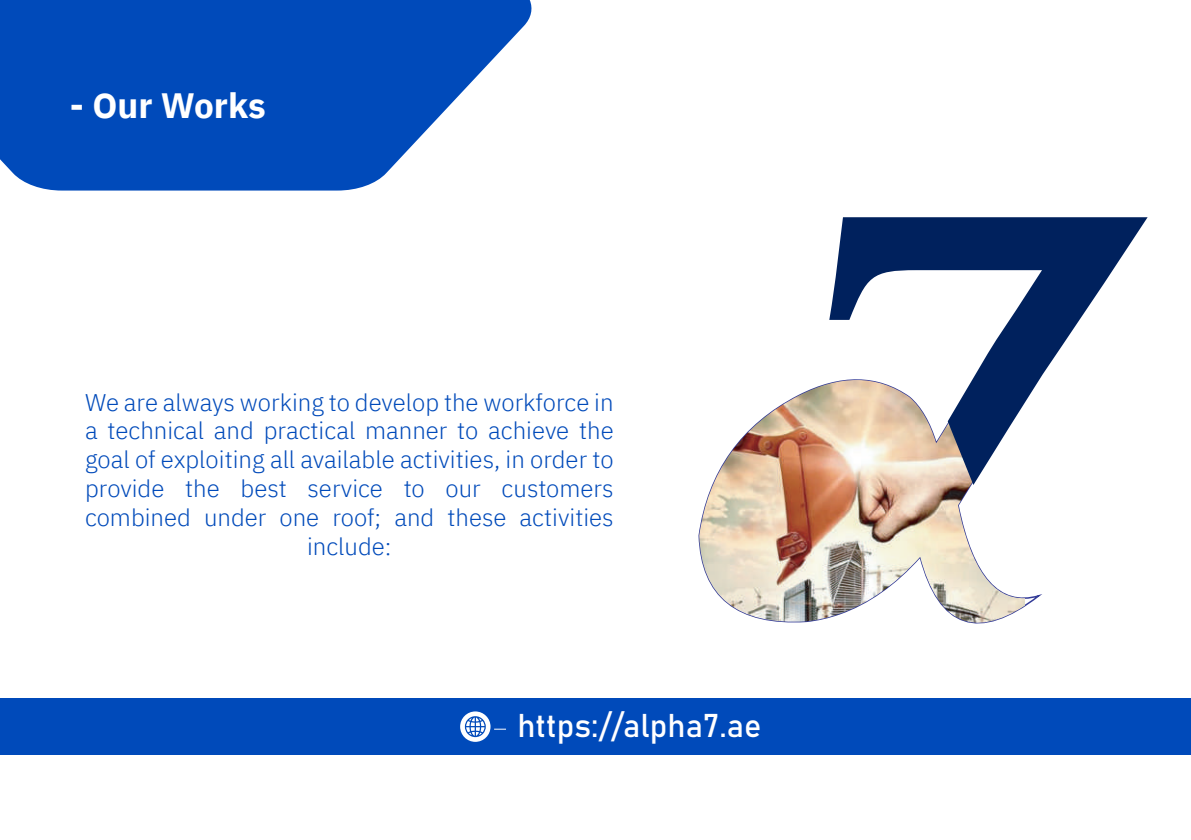
<style>
.page{position:relative;width:1191px;height:840px;background:#fff}
.page>*{position:absolute;margin:0;border:0;box-sizing:border-box;transform-origin:0 0}
.t1{font:700 35px "IBM Plex Sans Arabic";color:#fff}
.t2{font:32.6px "Bahnschrift";color:#fff}
.t3{font:300 24px/28.8px "IBM Plex Sans Arabic";color:#004aba;text-align:center}
</style>
<div class="page">
<div style="left:0;top:698px;width:1191px;height:56px;background:#004aba"></div>
<svg style="left:0;top:0;width:532px;height:190px;background:#2464c3"></svg>
<img style="left:699px;top:383px;width:326px;height:241px">
<svg style="left:829px;top:217px;width:318px;height:267px"></svg>
<svg style="left:460px;top:711px;width:30px;height:30px"></svg>
<svg style="left:465px;top:715px;width:21px;height:21px"></svg>
<h1 class="t1" style="left:70px;top:86px;width:197px">- Our Works</h1>
<p class="t3" style="left:85px;top:387px;width:530px">We are always working to develop the workforce in a technical and practical manner to achieve the goal of exploiting all available activities, in order to provide the best service to our customers combined under one roof; and these activities include:</p>
<h2 class="t2" style="left:517px;top:700px;width:245px">https://alpha7.ae</h2>
</div>
